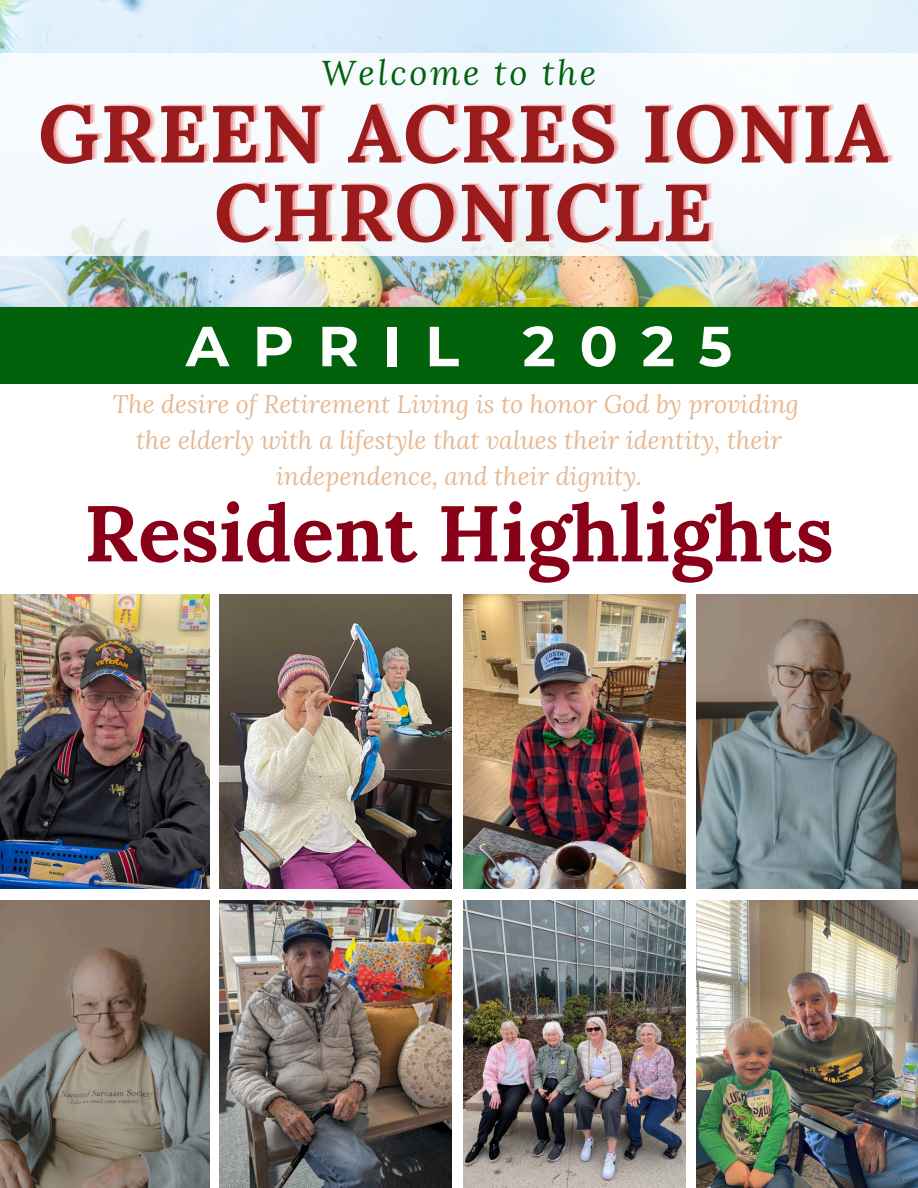
<style>
.page{position:relative;width:918px;height:1188px;background:#fff}
.page>*{position:absolute;margin:0;border:0;box-sizing:border-box;transform-origin:0 0}
.t1{font:700 80.55px "Lora";letter-spacing:.02em;color:#9a1b1c}
.t2{font:700 78.9px "Lora";color:#890019}
.t3{font:700 56.4px "Montserrat";letter-spacing:.42em;color:#fff}
.t4{font:italic 34.5px "Lora";letter-spacing:.08em;color:#01620b}
.t5{font:italic 25.05px/36px "Lora";color:#e6b994;text-align:center}
</style>
<div class="page">
<img style="left:0;top:594px;width:210px;height:295px">
<img style="left:220px;top:900px;width:232px;height:288px">
<img style="left:220px;top:594px;width:232px;height:295px">
<img style="left:0;top:900px;width:210px;height:288px">
<img style="left:464px;top:594px;width:221px;height:295px">
<img style="left:464px;top:900px;width:221px;height:288px">
<img style="left:696px;top:594px;width:222px;height:295px">
<img style="left:696px;top:900px;width:222px;height:288px">
<img style="left:0;top:0;width:918px;height:308px">
<div style="left:0;top:308px;width:918px;height:75px;background:#01620b"></div>
<div style="left:0;top:53px;width:918px;height:203px;background:#f5fafe"></div>
<p class="t4" style="left:322px;top:50px;width:276px">Welcome to the</p>
<h4 class="t1" style="left:38px;top:82px;width:852px">GREEN ACRES IONIA</h4>
<h1 class="t1" style="left:214px;top:160px;width:500px">CHRONICLE</h1>
<p class="t3" style="left:186px;top:312px;width:548px">APRIL 2025</p>
<p class="t5" style="left:113px;top:386px;width:688px">The desire of Retirement Living is to honor God by providing</p>
<h3 class="t5" style="left:136px;top:422px;width:647px">the elderly with a lifestyle that values their identity, their independence, and their dignity.</h3>
<p class="t2" style="left:84px;top:482px;width:751px">Resident Highlights</p>
</div>
